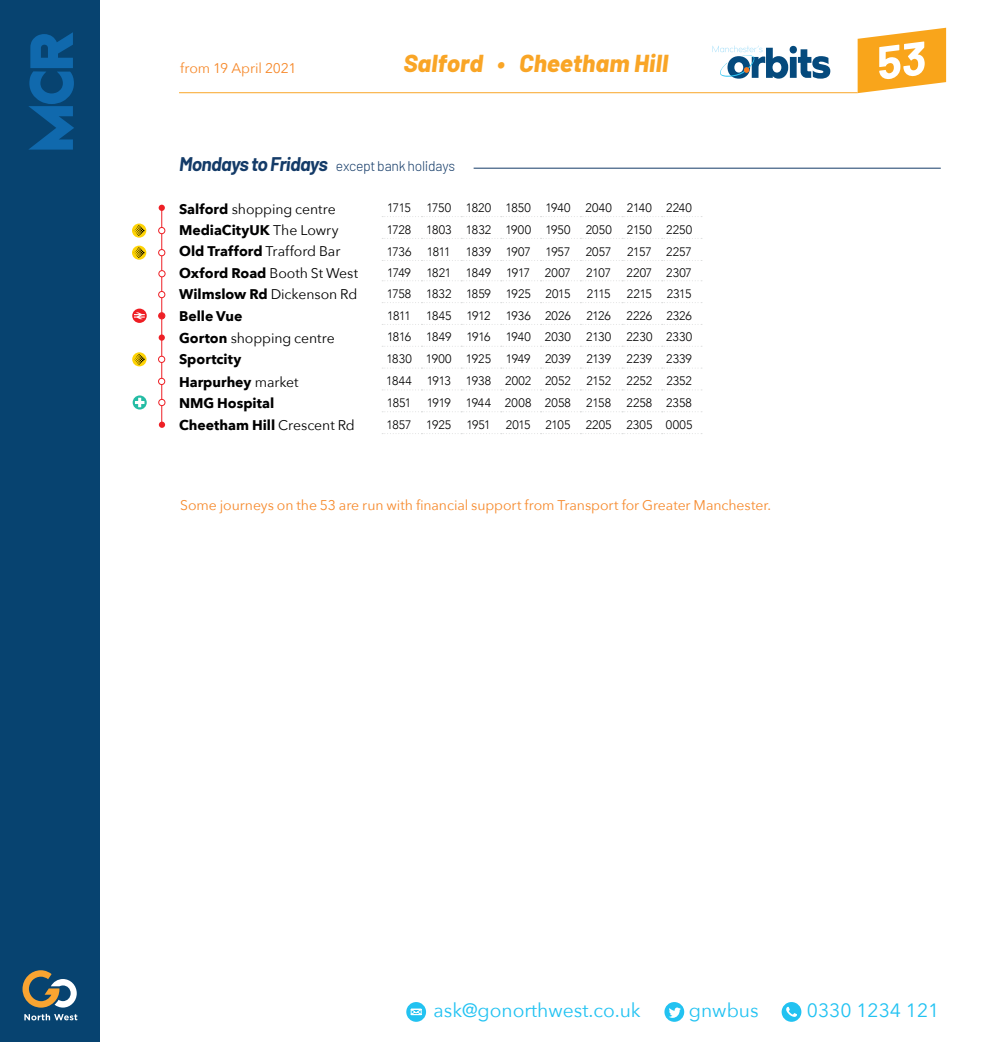
<style>
.page{position:relative;width:983px;height:1042px;background:#fff}
.page>*{position:absolute;margin:0;border:0;box-sizing:border-box;transform-origin:0 0}
.t1{font:italic 800 24.5px "Barlow";letter-spacing:.005em;color:#f9a526}
.t2{font:19.25px "Avenir Next";color:#21c2f2}
.t3{font:700 14px "Avenir Next";color:#000001}
.t4{font:14px "Avenir Next";letter-spacing:-.005em;color:#f6892b}
.t5{font:14px "Avenir Next";letter-spacing:-.005em;color:#000001}
.t6{font:300 14px "Barlow";letter-spacing:-.015em;color:#143b68}
.t7{font:300 12.25px "Avenir";color:#000001}
.t8{font:300 12.25px "Avenir";letter-spacing:-.02em;color:#000001}
.s1{font-weight:700;font-style:italic;font-size:19.25px}
.s2{font-weight:700}
.s3{font-weight:400}
</style>
<div class="page">
<svg style="left:382px;top:238px;width:320px;height:1px"></svg>
<svg style="left:382px;top:260px;width:320px;height:1px"></svg>
<svg style="left:382px;top:280px;width:320px;height:1px"></svg>
<svg style="left:382px;top:302px;width:320px;height:1px"></svg>
<svg style="left:382px;top:324px;width:320px;height:1px"></svg>
<svg style="left:382px;top:346px;width:320px;height:1px"></svg>
<svg style="left:382px;top:368px;width:320px;height:1px"></svg>
<svg style="left:382px;top:389px;width:320px;height:1px"></svg>
<svg style="left:382px;top:411px;width:320px;height:1px"></svg>
<svg style="left:382px;top:433px;width:320px;height:1px"></svg>
<svg style="left:382px;top:216px;width:320px;height:1px"></svg>
<div style="left:0;top:0;width:99px;height:1042px;background:#074370"></div>
<svg style="left:22px;top:970px;width:55px;height:37px"></svg>
<svg style="left:24px;top:1014px;width:53px;height:6px"></svg>
<svg style="left:28px;top:32px;width:46px;height:118px"></svg>
<svg style="left:159px;top:205px;width:6px;height:6px"></svg>
<hr style="left:161px;top:207px;width:1px;height:218px;background:#ee2026">
<div style="left:159px;top:291px;width:6px;height:7px;background:#fff;border-radius:50%"></div>
<div style="left:158px;top:291px;width:7px;height:7px;border:1px solid #ee2026;border-radius:50%"></div>
<div style="left:159px;top:227px;width:6px;height:7px;background:#fff;border-radius:50%"></div>
<div style="left:158px;top:227px;width:7px;height:7px;border:1px solid #ee2026;border-radius:50%"></div>
<div style="left:159px;top:249px;width:6px;height:7px;background:#fff;border-radius:50%"></div>
<div style="left:158px;top:249px;width:7px;height:7px;border:1px solid #ee2026;border-radius:50%"></div>
<div style="left:159px;top:270px;width:6px;height:7px;border:1px solid #ee2026;border-radius:50%"></div>
<hr style="left:179px;top:92px;width:678px;height:1px;background:#f9a628">
<svg style="left:132px;top:352px;width:14px;height:14px"></svg>
<svg style="left:134px;top:354px;width:11px;height:11px"></svg>
<svg style="left:664px;top:1002px;width:20px;height:20px"></svg>
<svg style="left:668px;top:1007px;width:12px;height:11px"></svg>
<div style="left:781px;top:1002px;width:20px;height:20px;background:#22c2f1;border-radius:50%"></div>
<svg style="left:786px;top:1007px;width:10px;height:10px"></svg>
<div style="left:406px;top:1002px;width:20px;height:20px;background:#22c2f1;border-radius:50%"></div>
<svg style="left:410px;top:1008px;width:12px;height:7px"></svg>
<hr style="left:473px;top:168px;width:467px;height:1px;background:#143b68">
<svg style="left:712px;top:45px;width:118px;height:34px"></svg>
<svg style="left:159px;top:422px;width:6px;height:6px"></svg>
<div style="left:158px;top:356px;width:7px;height:6px;background:#fff;border-radius:50%"></div>
<div style="left:158px;top:356px;width:7px;height:7px;border:1px solid #ee2026;border-radius:50%"></div>
<div style="left:158px;top:378px;width:7px;height:6px;background:#fff;border-radius:50%"></div>
<div style="left:158px;top:378px;width:7px;height:7px;border:1px solid #ee2026;border-radius:50%"></div>
<div style="left:159px;top:399px;width:6px;height:7px;background:#fff;border-radius:50%"></div>
<div style="left:158px;top:399px;width:7px;height:7px;border:1px solid #ee2026;border-radius:50%"></div>
<div style="left:158px;top:312px;width:7px;height:7px;border:1px solid #ee2026;border-radius:50%"></div>
<svg style="left:133px;top:395px;width:14px;height:14px"></svg>
<svg style="left:135px;top:398px;width:9px;height:9px"></svg>
<svg style="left:857px;top:28px;width:88px;height:65px"></svg>
<svg style="left:132px;top:309px;width:15px;height:14px"></svg>
<svg style="left:134px;top:312px;width:11px;height:7px"></svg>
<svg style="left:159px;top:313px;width:6px;height:6px"></svg>
<div style="left:159px;top:334px;width:6px;height:7px;background:#ee2026;border-radius:50%"></div>
<svg style="left:132px;top:224px;width:14px;height:14px"></svg>
<svg style="left:134px;top:225px;width:11px;height:11px"></svg>
<svg style="left:132px;top:246px;width:14px;height:14px"></svg>
<svg style="left:134px;top:247px;width:11px;height:11px"></svg>
<p class="t4" style="left:180px;top:56px;width:118px">from 19 April 2021</p>
<h1 class="t1" style="left:403px;top:45px;width:266px">Salford • Cheetham Hill</h1>
<p class="t6" style="left:179px;top:155px;width:277px"><span class="s1">Mondays to Fridays</span> except bank holidays</p>
<p class="t5" style="left:179px;top:197px;width:158px"><span class="s2">Salford</span> shopping centre</p>
<p class="t7" style="left:387px;top:200px;width:25px">1715</p>
<p class="t7" style="left:426px;top:200px;width:267px">1750 1820 1850 1940 2040 2140 2240</p>
<p class="t3" style="left:179px;top:218px;width:161px">MediaCityUK <span class="s3">The Lowry</span></p>
<p class="t7" style="left:387px;top:222px;width:307px">1728 1803 1832 1900 1950 2050 2150 2250</p>
<p class="t3" style="left:179px;top:239px;width:163px">Old Trafford <span class="s3">Trafford Bar</span></p>
<p class="t7" style="left:386px;top:244px;width:26px">1736</p>
<p class="t8" style="left:427px;top:244px;width:145px">1811 1839 1907 1957</p>
<p class="t7" style="left:585px;top:244px;width:27px">2057</p>
<p class="t7" style="left:627px;top:244px;width:66px">2157 2257</p>
<p class="t5" style="left:179px;top:261px;width:181px"><span class="s2">Oxford Road</span> Booth St West</p>
<p class="t7" style="left:387px;top:265px;width:25px">1749</p>
<p class="t7" style="left:426px;top:265px;width:186px">1821 1849 1917 2007 2107</p>
<p class="t7" style="left:626px;top:265px;width:67px">2207 2307</p>
<p class="t5" style="left:179px;top:282px;width:180px"><span class="s2">Wilmslow Rd</span> Dickenson Rd</p>
<p class="t7" style="left:387px;top:286px;width:185px">1758 1832 1859 1925 2015</p>
<p class="t7" style="left:586px;top:286px;width:25px">2115</p>
<p class="t8" style="left:626px;top:286px;width:66px">2215 2315</p>
<p class="t3" style="left:179px;top:304px;width:65px">Belle Vue</p>
<p class="t7" style="left:387px;top:308px;width:185px">1811 1845 1912 1936 2026</p>
<p class="t7" style="left:586px;top:308px;width:26px">2126</p>
<p class="t7" style="left:626px;top:308px;width:67px">2226 2326</p>
<p class="t5" style="left:179px;top:326px;width:157px"><span class="s2">Gorton</span> shopping centre</p>
<p class="t7" style="left:387px;top:330px;width:306px">1816 1849 1916 1940 2030 2130 2230 2330</p>
<p class="t3" style="left:179px;top:347px;width:64px">Sportcity</p>
<p class="t7" style="left:386px;top:352px;width:186px">1830 1900 1925 1949 2039</p>
<p class="t7" style="left:586px;top:352px;width:26px">2139</p>
<p class="t7" style="left:626px;top:352px;width:67px">2239 2339</p>
<p class="t3" style="left:179px;top:370px;width:121px">Harpurhey <span class="s3">market</span></p>
<p class="t7" style="left:386px;top:374px;width:186px">1844 1913 1938 2002 2052</p>
<p class="t7" style="left:586px;top:374px;width:26px">2152</p>
<p class="t7" style="left:626px;top:374px;width:67px">2252 2352</p>
<p class="t3" style="left:179px;top:391px;width:97px">NMG Hospital</p>
<p class="t7" style="left:387px;top:395px;width:26px">1851</p>
<p class="t7" style="left:426px;top:395px;width:186px">1919 1944 2008 2058 2158</p>
<p class="t7" style="left:626px;top:395px;width:67px">2258 2358</p>
<p class="t3" style="left:179px;top:413px;width:177px">Cheetham Hill <span class="s3">Crescent Rd</span></p>
<p class="t7" style="left:386px;top:417px;width:307px">1857 1925 1951 2015 2105 2205 2305 0005</p>
<p class="t4" style="left:180px;top:493px;width:592px">Some journeys on the 53 are run with financial support from Transport for Greater Manchester.</p>
<h2 class="t2" style="left:433px;top:994px;width:209px">ask@gonorthwest.co.uk</h2>
<h2 class="t2" style="left:688px;top:994px;width:71px">gnwbus</h2>
<h2 class="t2" style="left:806px;top:994px;width:134px">0330 1234 121</h2>
</div>
